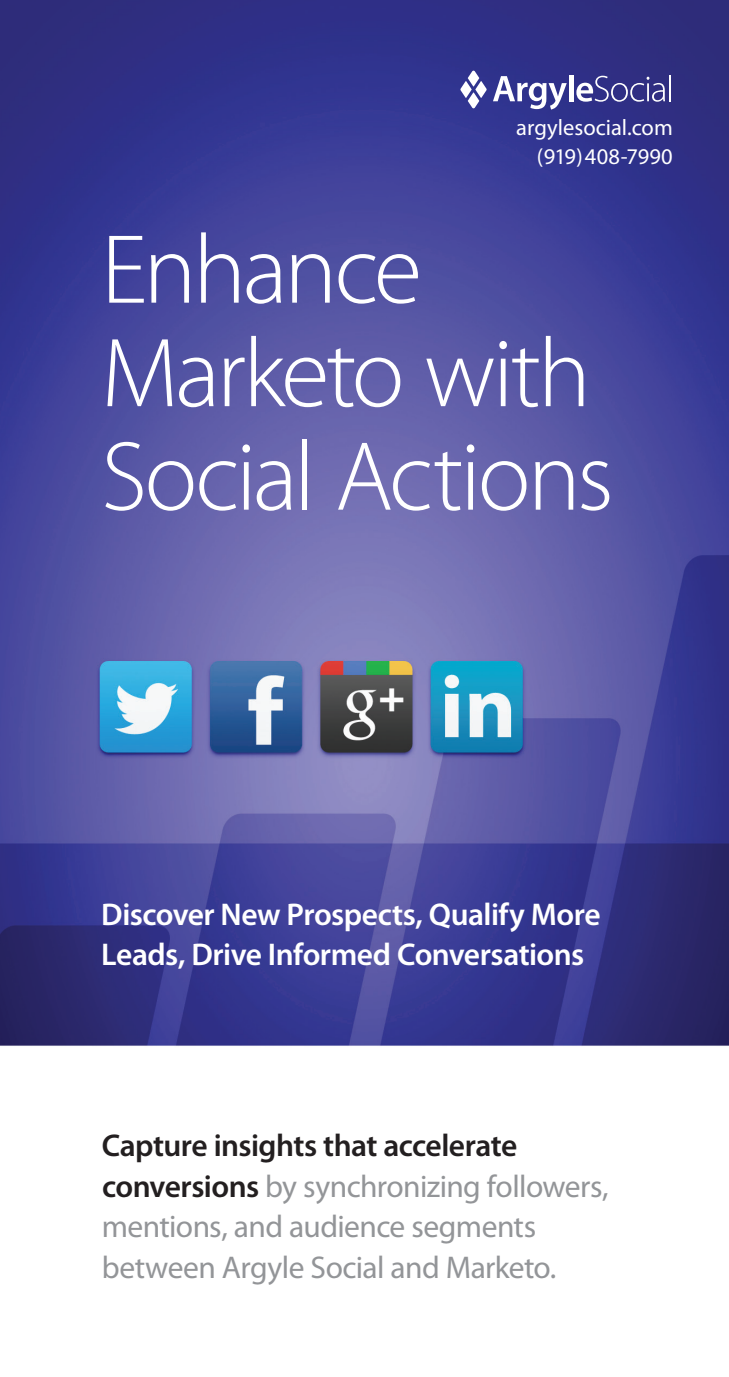
<style>
.page{position:relative;width:729px;height:1377px;background:#fff}
.page>*{position:absolute;margin:0;border:0;box-sizing:border-box;transform-origin:0 0}
.t1{font:300 99px/103.5px "Myriad Pro";letter-spacing:-.035em;color:#fff}
.t2{font:31.5px/40.5px "Myriad Pro";letter-spacing:-.015em;color:#939598}
.t3{font:600 31.5px/40.5px "Myriad Pro";letter-spacing:-.015em;color:#fff}
.t4{font:22.5px "Myriad Pro";color:#fff}
.s1{font-weight:600;color:#231f20}
</style>
<div class="page">
<img style="left:0;top:0;width:729px;height:1046px">
<svg style="left:493px;top:76px;width:74px;height:34px"></svg>
<hr style="left:569px;top:75px;width:4px;height:26px;background:#fff">
<svg style="left:576px;top:76px;width:89px;height:26px;background:#5f5ea0"></svg>
<hr style="left:669px;top:75px;width:2px;height:26px;background:#fff">
<svg style="left:460px;top:71px;width:27px;height:37px"></svg>
<p class="t4" style="left:516px;top:113px;width:158px">argylesocial.com</p>
<p class="t4" style="left:537px;top:143px;width:138px">(919)408-7990</p>
<p class="t1" style="left:101px;top:217px;width:514px">Enhance<br>Marketo with<br>Social Actions</p>
<p class="t3" style="left:101px;top:893px;width:501px">Discover New Prospects, Qualify More<br>Leads, Drive Informed Conversations</p>
<p class="t2" style="left:102px;top:1125px;width:508px"><span class="s1">Capture insights that accelerate conversions</span> by synchronizing followers, mentions, and audience segments between Argyle Social and Marketo.</p>
</div>
